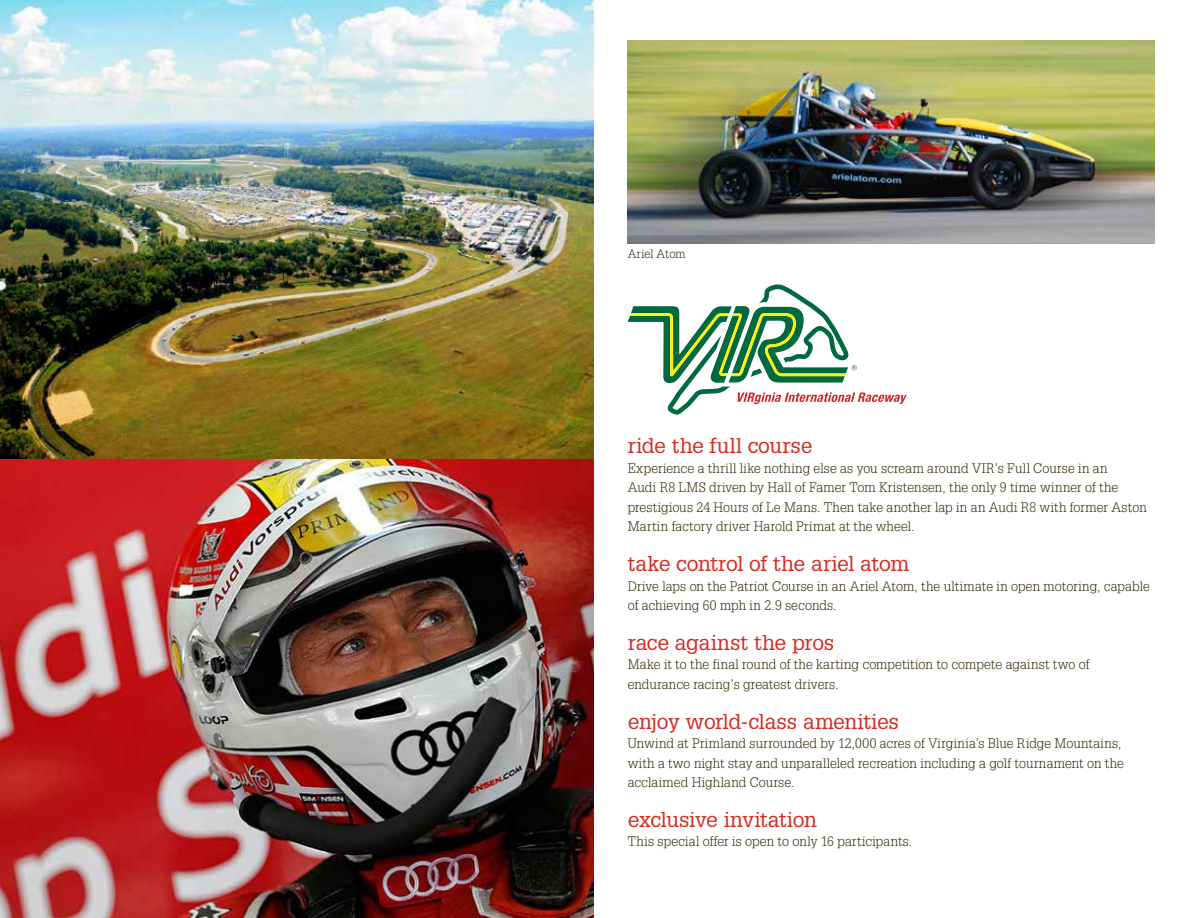
<style>
.page{position:relative;width:1188px;height:918px;background:#fff}
.page>*{position:absolute;margin:0;border:0;box-sizing:border-box;transform-origin:0 0}
.t1{font:21px "Glypha";letter-spacing:-.015em;color:#d62920}
.t2{font:300 13.5px/19.5px "Glypha";letter-spacing:.01em;color:#302604}
.t3{font:300 12px "Glypha";letter-spacing:.01em;color:#231f20}
</style>
<div class="page">
<img style="left:0;top:460px;width:594px;height:458px">
<img style="left:628px;top:40px;width:526px;height:203px">
<img style="left:0;top:0;width:594px;height:458px">
<svg style="left:628px;top:284px;width:279px;height:131px"></svg>
<p class="t3" style="left:628px;top:247px;width:59px">Ariel Atom</p>
<h1 class="t1" style="left:628px;top:433px;width:186px">ride the full course</h1>
<p class="t2" style="left:628px;top:458px;width:521px">Experience a thrill like nothing else as you scream around VIR’s Full Course in an<br>Audi R8 LMS driven by Hall of Famer Tom Kristensen, the only 9 time winner of the prestigious 24 Hours of Le Mans. Then take another lap in an Audi R8 with former Aston Martin factory driver Harold Primat at the wheel.</p>
<h1 class="t1" style="left:628px;top:551px;width:283px">take control of the ariel atom</h1>
<p class="t2" style="left:628px;top:576px;width:524px">Drive laps on the Patriot Course in an Ariel Atom, the ultimate in open motoring, capable of achieving 60 mph in 2.9 seconds.</p>
<h1 class="t1" style="left:628px;top:629px;width:208px">race against the pros</h1>
<p class="t2" style="left:628px;top:655px;width:463px">Make it to the final round of the karting competition to compete against two of endurance racing’s greatest drivers.</p>
<h1 class="t1" style="left:628px;top:708px;width:273px">enjoy world-class amenities</h1>
<p class="t2" style="left:628px;top:734px;width:498px">Unwind at Primland surrounded by 12,000 acres of Virginia’s Blue Ridge Mountains, with a two night stay and unparalleled recreation including a golf tournament on the acclaimed Highland Course.</p>
<h1 class="t1" style="left:628px;top:806px;width:191px">exclusive invitation</h1>
<p class="t2" style="left:628px;top:832px;width:286px">This special offer is open to only 16 participants.</p>
</div>
